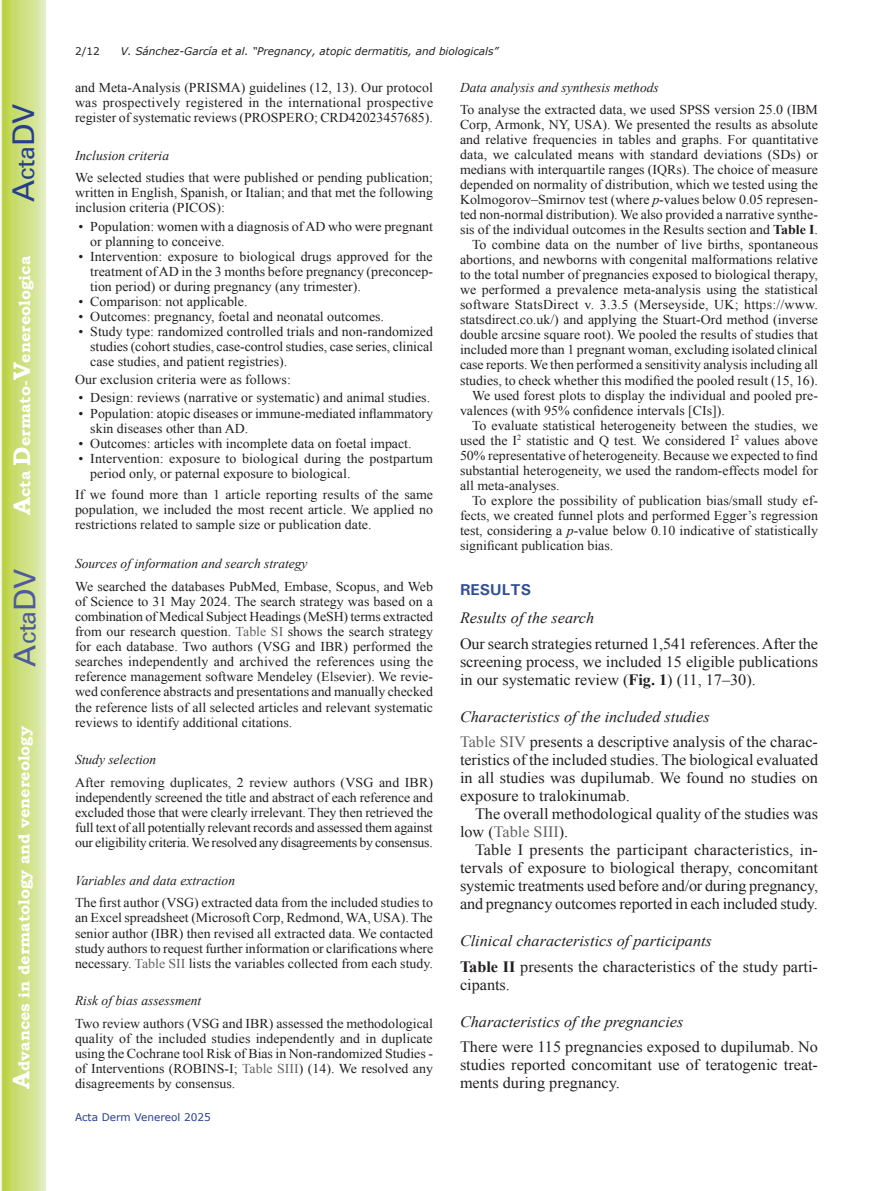
<style>
.page{position:relative;width:893px;height:1191px;background:#fff}
.page>*{position:absolute;margin:0;border:0;box-sizing:border-box;transform-origin:0 0}
.t1{font:30px "Univers";color:#4d5a9e}
.t2{font:30px "Univers";color:#253f8e}
.t3{font:15.75px/18px "Times New Roman";color:#231f20;text-align:justify}
.t4{font:700 15.75px "Bookman Old Style";color:#fff}
.t5{font:italic 15.75px "Times New Roman";color:#231f20}
.t6{font:700 15.75px "Univers";color:#324f95}
.t7{font:13.5px/15.1px "Times New Roman";color:#231f20;text-align:justify}
.t8{font:italic 13.5px "Times New Roman";color:#231f20}
.t9{font:italic 10.5px "Verdana";color:#231f20}
.t10{font:10.5px "Verdana";color:#253f8e}
.t11{font:10.5px "Verdana";color:#231f20}
.s1{font-size:24px}
.s2{color:#636366}
.s3{font-style:italic}
.s4{font-weight:700}
</style>
<div class="page">
<svg style="left:1px;top:0;width:45px;height:1191px;background:#cfe084"></svg>
<h1 class="t2" style="left:6px;top:202px;width:100px;rotate:-90deg">A<span class="s1">cta</span>DV</h1>
<p class="t4" style="left:15px;top:515px;width:260px;rotate:-90deg"><span class="s1">A</span>cta <span class="s1">D</span>ermato-<span class="s1">V</span>enereologica</p>
<h1 class="t1" style="left:7px;top:666px;width:100px;rotate:-90deg">A<span class="s1">cta</span>DV</h1>
<p class="t4" style="left:15px;top:1088px;width:364px;rotate:-90deg"><span class="s1">A</span>dvances in dermatology and venereology</p>
<p class="t11" style="left:75px;top:44px;width:26px">2/12</p>
<p class="t9" style="left:121px;top:44px;width:379px">V. Sánchez-García et al. “Pregnancy, atopic dermatitis, and biologicals”</p>
<p class="t7" style="left:75px;top:80px;width:360px">and Meta-Analysis (PRISMA) guidelines (12, 13). Our protocol was prospectively registered in the international prospective register of systematic reviews (PROSPERO; CRD42023457685).</p>
<p class="t8" style="left:75px;top:146px;width:96px">Inclusion criteria</p>
<p class="t7" style="left:75px;top:170px;width:359px">We selected studies that were published or pending publication; written in English, Spanish, or Italian; and that met the following inclusion criteria (PICOS):</p>
<p class="t7" style="left:90px;top:218px;width:344px;text-indent:-12px">• Population: women with a diagnosis of AD who were pregnant or planning to conceive.</p>
<p class="t7" style="left:90px;top:248px;width:344px;text-indent:-12px">• Intervention: exposure to biological drugs approved for the treatment of AD in the 3 months before pregnancy (preconcep&shy;tion period) or during pregnancy (any trimester).</p>
<p class="t7" style="left:78px;top:294px;width:171px">• Comparison: not applicable.</p>
<p class="t7" style="left:78px;top:309px;width:307px">• Outcomes: pregnancy, foetal and neonatal outcomes.</p>
<p class="t7" style="left:90px;top:324px;width:344px;text-indent:-12px">• Study type: randomized controlled trials and non-randomized studies (cohort studies, case-control studies, case series, clinical case studies, and patient registries).</p>
<p class="t7" style="left:75px;top:372px;width:217px">Our exclusion criteria were as follows:</p>
<p class="t7" style="left:78px;top:390px;width:353px">• Design: reviews (narrative or systematic) and animal studies.</p>
<p class="t7" style="left:90px;top:405px;width:344px;text-indent:-12px">• Population: atopic diseases or immune-mediated inflammatory skin diseases other than AD.</p>
<p class="t7" style="left:78px;top:435px;width:335px">• Outcomes: articles with incomplete data on foetal impact.</p>
<p class="t7" style="left:90px;top:450px;width:344px;text-indent:-12px">• Intervention: exposure to biological during the postpartum period only, or paternal exposure to biological.</p>
<p class="t7" style="left:75px;top:486px;width:360px">If we found more than 1 article reporting results of the same population, we included the most recent article. We applied no restrictions related to sample size or publication date.</p>
<p class="t8" style="left:75px;top:554px;width:234px">Sources of information and search strategy</p>
<p class="t7" style="left:75px;top:578px;width:360px">We searched the databases PubMed, Embase, Scopus, and Web of Science to 31 May 2024. The search strategy was based on a combination of Medical Subject Headings (MeSH) terms extracted from our research question. <span class="s2">Table SI</span> shows the search strategy for each database. Two authors (VSG and IBR) performed the searches independently and archived the references using the reference management software Mendeley (Elsevier). We revie&shy;wed conference abstracts and presentations and manually checked the reference lists of all selected articles and relevant systematic reviews to identify additional citations.</p>
<p class="t8" style="left:75px;top:750px;width:83px">Study selection</p>
<p class="t7" style="left:75px;top:774px;width:360px">After removing duplicates, 2 review authors (VSG and IBR) independently screened the title and abstract of each reference and excluded those that were clearly irrelevant. They then retrieved the full text of all potentially relevant records and assessed them against our eligibility criteria. We resolved any disagreements by consensus.</p>
<p class="t8" style="left:75px;top:871px;width:162px">Variables and data extraction</p>
<p class="t7" style="left:75px;top:895px;width:360px">The first author (VSG) extracted data from the included studies to an Excel spreadsheet (Microsoft Corp, Redmond, WA, USA). The senior author (IBR) then revised all extracted data. We contacted study authors to request further information or clarifications where necessary. <span class="s2">Table SII</span> lists the variables collected from each study.</p>
<p class="t8" style="left:75px;top:991px;width:128px">Risk of bias assessment</p>
<p class="t7" style="left:75px;top:1015px;width:359px">Two review authors (VSG and IBR) assessed the methodological quality of the included studies independently and in duplicate using the Cochrane tool Risk of Bias in Non-randomized Studies - of Interventions (ROBINS-I; <span class="s2">Table SIII</span>) (14). We resolved any disagreements by consensus.</p>
<p class="t10" style="left:75px;top:1110px;width:137px">Acta Derm Venereol 2025</p>
<p class="t8" style="left:460px;top:78px;width:200px">Data analysis and synthesis methods</p>
<p class="t7" style="left:460px;top:102px;width:359px">To analyse the extracted data, we used SPSS version 25.0 (IBM</p>
<p class="t7" style="left:460px;top:117px;width:359px">Corp, Armonk, NY, USA). We presented the results as absolute</p>
<p class="t7" style="left:460px;top:132px;width:360px">and relative frequencies in tables and graphs. For quantitative</p>
<p class="t7" style="left:460px;top:147px;width:360px">data, we calculated means with standard deviations (SDs) or</p>
<p class="t7" style="left:460px;top:162px;width:360px">medians with interquartile ranges (IQRs). The choice of measure</p>
<p class="t7" style="left:460px;top:177px;width:359px">depended on normality of distribution, which we tested using the</p>
<p class="t7" style="left:460px;top:192px;width:359px">Kolmogorov–Smirnov test (where <span class="s3">p</span>-values below 0.05 represen-</p>
<p class="t7" style="left:460px;top:207px;width:359px">ted non-normal distribution). We also provided a narrative synthe-</p>
<p class="t7" style="left:460px;top:222px;width:359px">sis of the individual outcomes in the Results section and <span class="s4">Table I</span>.</p>
<p class="t7" style="left:472px;top:237px;width:348px">To combine data on the number of live births, spontaneous</p>
<p class="t7" style="left:460px;top:252px;width:360px">abortions, and newborns with congenital malformations relative</p>
<p class="t7" style="left:460px;top:267px;width:360px">to the total number of pregnancies exposed to biological therapy,</p>
<p class="t7" style="left:460px;top:282px;width:360px">we performed a prevalence meta-analysis using the statistical</p>
<p class="t7" style="left:460px;top:297px;width:359px">software StatsDirect v. 3.3.5 (Merseyside, UK; https://www.</p>
<p class="t7" style="left:460px;top:312px;width:360px">statsdirect.co.uk/) and applying the Stuart-Ord method (inverse</p>
<p class="t7" style="left:460px;top:327px;width:359px">double arcsine square root). We pooled the results of studies that</p>
<p class="t7" style="left:460px;top:342px;width:359px">included more than 1 pregnant woman, excluding isolated clinical</p>
<p class="t7" style="left:460px;top:357px;width:360px">case reports. We then performed a sensitivity analysis including all</p>
<p class="t7" style="left:460px;top:372px;width:359px">studies, to check whether this modified the pooled result (15, 16).</p>
<p class="t7" style="left:472px;top:387px;width:347px">We used forest plots to display the individual and pooled pre-</p>
<p class="t7" style="left:460px;top:402px;width:266px">valences (with 95% confidence intervals [CIs]).</p>
<p class="t7" style="left:472px;top:417px;width:347px">To evaluate statistical heterogeneity between the studies, we</p>
<p class="t7" style="left:460px;top:432px;width:359px">used the I<sup>2</sup> statistic and Q test. We considered I<sup>2</sup> values above</p>
<p class="t7" style="left:460px;top:447px;width:359px">50% representative of heterogeneity. Because we expected to find</p>
<p class="t7" style="left:460px;top:462px;width:359px">substantial heterogeneity, we used the random-effects model for</p>
<p class="t7" style="left:460px;top:477px;width:101px">all meta-analyses.</p>
<p class="t7" style="left:472px;top:492px;width:347px">To explore the possibility of publication bias/small study ef-</p>
<p class="t7" style="left:460px;top:507px;width:359px">fects, we created funnel plots and performed Egger’s regression</p>
<p class="t7" style="left:460px;top:522px;width:360px">test, considering a <span class="s3">p</span>-value below 0.10 indicative of statistically</p>
<p class="t7" style="left:460px;top:537px;width:155px">significant publication bias.</p>
<p class="t6" style="left:460px;top:580px;width:73px">RESULTS</p>
<p class="t5" style="left:460px;top:607px;width:136px">Results of the search</p>
<p class="t3" style="left:460px;top:634px;width:360px">Our search strategies returned 1,541 references. After the screening process, we included 15 eligible publications in our systematic review (<span class="s4">Fig. 1</span>) (11, 17–30).</p>
<p class="t3" style="left:460px;top:703px;width:359px;line-height:25.5px"><span class="s3">Characteristics of the included studies<br></span><span class="s2">Table SIV</span> presents a descriptive analysis of the charac-</p>
<p class="t3" style="left:460px;top:751px;width:360px">teristics of the included studies. The biological evaluated in all studies was dupilumab. We found no studies on exposure to tralokinumab.</p>
<p class="t3" style="left:460px;top:805px;width:359px;text-indent:15px">The overall methodological quality of the studies was low (<span class="s2">Table SIII</span>).</p>
<p class="t3" style="left:460px;top:841px;width:360px;text-indent:15px">Table I presents the participant characteristics, in&shy;tervals of exposure to biological therapy, concomitant systemic treatments used before and/or during pregnancy, and pregnancy outcomes reported in each included study.</p>
<p class="t3" style="left:460px;top:928px;width:359px;line-height:25.5px"><span class="s3">Clinical characteristics of participants<br></span><span class="s4">Table II</span> presents the characteristics of the study parti-</p>
<p class="t3" style="left:460px;top:975px;width:52px">cipants.</p>
<p class="t5" style="left:460px;top:1010px;width:225px">Characteristics of the pregnancies</p>
<p class="t3" style="left:460px;top:1037px;width:360px">There were 115 pregnancies exposed to dupilumab. No studies reported concomitant use of teratogenic treat&shy;ments during pregnancy.</p>
</div>
